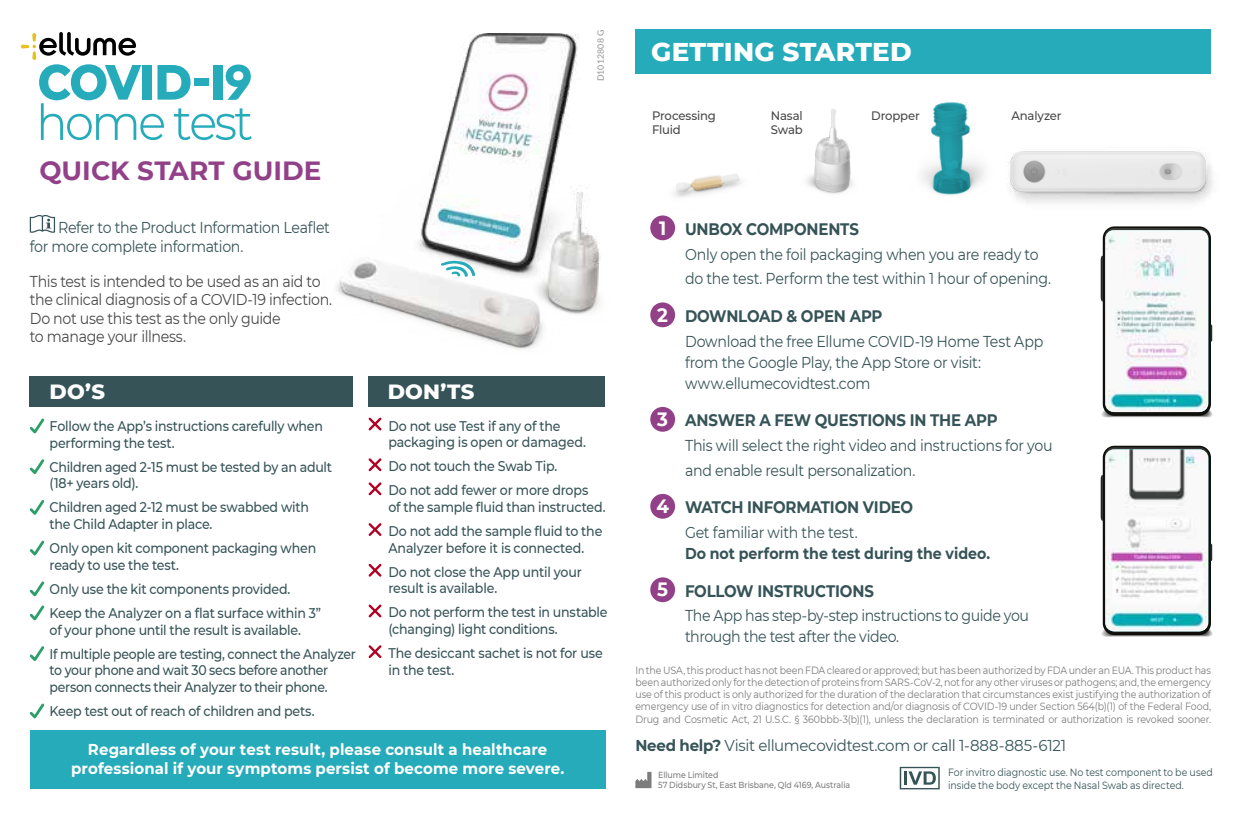
<style>
.page{position:relative;width:1241px;height:819px;background:#fff}
.page>*{position:absolute;margin:0;border:0;box-sizing:border-box;transform-origin:0 0}
.t1{font:700 26.25px "Montserrat";color:#924189}
.t2{font:800 26.25px "Montserrat";letter-spacing:.01em;color:#fff}
.t3{font:800 21px "Montserrat";letter-spacing:.005em;color:#fff}
.t4{font:700 19.25px "Montserrat";color:#fff;scale:.95 1}
.t5{font:700 16.62px "Montserrat";letter-spacing:-.01em;color:#365357;scale:.9 1}
.t6{font:15.75px/21px "Montserrat";letter-spacing:-.02em;color:#365357;scale:.9 1}
.t7{font:15.75px/18.4px "Montserrat";letter-spacing:-.025em;color:#484848;scale:.9 1}
.t8{font:700 15.75px/19.2px "Montserrat";letter-spacing:.005em;color:#fff;text-align:center;scale:.95 1}
.t9{font:15.75px "Montserrat";letter-spacing:-.02em;color:#365357;scale:.95 1}
.t10{font:700 15.75px "Montserrat";letter-spacing:-.005em;color:#365357;scale:.9 1}
.t11{font:500 14px/16.6px "Montserrat";letter-spacing:-.02em;color:#365357;scale:.9 1}
.t12{font:500 14px/24.2px "Montserrat";letter-spacing:-.02em;color:#365357;scale:.89 1}
.t13{font:500 12.25px/14px "Montserrat";letter-spacing:-.015em;color:#484848;scale:.95 1}
.t14{font:10.5px/12.2px "Montserrat";letter-spacing:-.015em;color:#7c7c7c;text-align:justify;scale:.9 1}
.t15{font:10.5px "Montserrat";letter-spacing:-.005em;color:#365357;scale:.9 1}
.t16{font:500 8.75px "Montserrat";color:#7c7c7c;scale:.9 1}
.t17{font:8.75px "Lato";letter-spacing:.01em;color:#939393}
.s1{font-weight:700}
</style>
<div class="page">
<svg style="left:21px;top:32px;width:231px;height:108px"></svg>
<img style="left:336px;top:34px;width:264px;height:315px">
<svg style="left:30px;top:215px;width:25px;height:18px"></svg>
<div style="left:30px;top:376px;width:323px;height:30px;background:#365357"></div>
<svg style="left:29px;top:418px;width:16px;height:16px"></svg>
<svg style="left:29px;top:459px;width:16px;height:16px"></svg>
<svg style="left:29px;top:500px;width:16px;height:15px"></svg>
<svg style="left:29px;top:540px;width:16px;height:16px"></svg>
<svg style="left:29px;top:581px;width:16px;height:40px"></svg>
<svg style="left:29px;top:646px;width:16px;height:15px"></svg>
<svg style="left:29px;top:703px;width:16px;height:16px"></svg>
<svg style="left:440px;top:259px;width:35px;height:18px"></svg>
<div style="left:368px;top:376px;width:237px;height:30px;background:#365357"></div>
<svg style="left:368px;top:417px;width:14px;height:14px"></svg>
<svg style="left:368px;top:458px;width:14px;height:14px"></svg>
<svg style="left:368px;top:482px;width:14px;height:14px"></svg>
<svg style="left:368px;top:523px;width:14px;height:13px"></svg>
<svg style="left:368px;top:563px;width:14px;height:14px"></svg>
<svg style="left:368px;top:604px;width:14px;height:14px"></svg>
<svg style="left:368px;top:645px;width:14px;height:14px"></svg>
<div style="left:30px;top:730px;width:575px;height:58px;background:#25abb9"></div>
<div style="left:635px;top:30px;width:575px;height:44px;background:#25abb9"></div>
<img style="left:806px;top:109px;width:47px;height:85px">
<img style="left:921px;top:102px;width:51px;height:93px">
<img style="left:972px;top:151px;width:241px;height:52px">
<img style="left:668px;top:174px;width:74px;height:43px">
<div style="left:650px;top:215px;width:25px;height:25px;background:#924189;border-radius:50%"></div>
<div style="left:650px;top:302px;width:25px;height:25px;background:#924189;border-radius:50%"></div>
<div style="left:650px;top:407px;width:25px;height:24px;background:#924189;border-radius:50%"></div>
<svg style="left:1100px;top:228px;width:112px;height:189px"></svg>
<img style="left:1104px;top:230px;width:103px;height:182px">
<div style="left:650px;top:494px;width:25px;height:24px;background:#924189;border-radius:50%"></div>
<div style="left:650px;top:577px;width:25px;height:25px;background:#924189;border-radius:50%"></div>
<svg style="left:1100px;top:447px;width:112px;height:189px"></svg>
<img style="left:1104px;top:449px;width:103px;height:182px">
<svg style="left:635px;top:771px;width:16px;height:17px"></svg>
<svg style="left:899px;top:766px;width:40px;height:23px"></svg>
<h3 class="t1" style="left:39px;top:152px;width:283px">QUICK START GUIDE</h3>
<p class="t6" style="left:58px;top:216px;width:303px">Refer to the Product Information Leaflet</p>
<p class="t6" style="left:30px;top:235px;width:239px">for more complete information.</p>
<p class="t7" style="left:30px;top:271px;width:337px">This test is intended to be used as an aid to the clinical diagnosis of a COVID-19 infection.<br>Do not use this test as the only guide<br>to manage your illness.</p>
<p class="t3" style="left:50px;top:376px;width:57px">DO’S</p>
<p class="t11" style="left:50px;top:417px;width:305px">Follow the App’s instructions carefully when performing the test.</p>
<p class="t11" style="left:50px;top:458px;width:315px">Children aged 2-15 must be tested by an adult (18+ years old).</p>
<p class="t11" style="left:50px;top:498px;width:289px">Children aged 2-12 must be swabbed with the Child Adapter in place.</p>
<p class="t11" style="left:50px;top:539px;width:298px">Only open kit component packaging when ready to use the test.</p>
<p class="t11" style="left:50px;top:580px;width:269px">Only use the kit components provided.</p>
<p class="t11" style="left:50px;top:604px;width:303px">Keep the Analyzer on a flat surface within 3”</p>
<p class="t11" style="left:50px;top:617px;width:342px;line-height:24.2px">of your phone until the result is available.<br>If multiple people are testing, connect the Analyzer</p>
<p class="t12" style="left:50px;top:657px;width:314px">to your phone and wait 30 secs before another</p>
<p class="t12" style="left:50px;top:674px;width:314px">person connects their Analyzer to their phone.<br>Keep test out of reach of children and pets.</p>
<p class="t17" style="left:594px;top:81px;width:53px;rotate:-90deg">D1012808 G</p>
<p class="t3" style="left:388px;top:376px;width:88px">DON’TS</p>
<p class="t11" style="left:388px;top:416px;width:221px">Do not use Test if any of the packaging is open or damaged.</p>
<p class="t11" style="left:388px;top:457px;width:189px">Do not touch the Swab Tip.</p>
<p class="t11" style="left:388px;top:481px;width:224px">Do not add fewer or more drops</p>
<p class="t11" style="left:388px;top:498px;width:243px">of the sample fluid than instructed.</p>
<p class="t11" style="left:388px;top:522px;width:239px">Do not add the sample fluid to the</p>
<p class="t11" style="left:388px;top:538px;width:219px">Analyzer before it is connected.</p>
<p class="t11" style="left:388px;top:563px;width:216px">Do not close the App until your result is available.</p>
<p class="t11" style="left:388px;top:603px;width:245px">Do not perform the test in unstable (changing) light conditions.</p>
<p class="t11" style="left:388px;top:644px;width:240px">The desiccant sachet is not for use in the test.</p>
<p class="t8" style="left:71px;top:739px;width:520px">Regardless of your test result, please consult a healthcare professional if your symptoms persist of become more severe.</p>
<p class="t2" style="left:651px;top:33px;width:262px">GETTING STARTED</p>
<p class="t13" style="left:652px;top:108px;width:69px">Processing</p>
<p class="t13" style="left:770px;top:108px;width:35px">Nasal<br>Swab</p>
<p class="t13" style="left:871px;top:108px;width:53px">Dropper</p>
<p class="t13" style="left:1011px;top:108px;width:54px">Analyzer</p>
<p class="t13" style="left:652px;top:122px;width:32px">Fluid</p>
<p class="t4" style="left:659px;top:214px;width:9px">1</p>
<h5 class="t5" style="left:685px;top:217px;width:195px">UNBOX COMPONENTS</h5>
<p class="t6" style="left:685px;top:241px;width:408px;line-height:24.5px">Only open the foil packaging when you are ready to do the test. Perform the test within 1 hour of opening.</p>
<p class="t4" style="left:657px;top:301px;width:13px">2</p>
<h5 class="t5" style="left:685px;top:304px;width:221px">DOWNLOAD &amp; OPEN APP</h5>
<p class="t6" style="left:685px;top:330px;width:399px">Download the free Ellume COVID-19 Home Test App from the Google Play, the App Store or visit: www.ellumecovidtest.com</p>
<p class="t4" style="left:657px;top:405px;width:13px">3</p>
<h5 class="t5" style="left:685px;top:408px;width:349px">ANSWER A FEW QUESTIONS IN THE APP</h5>
<p class="t6" style="left:685px;top:432px;width:410px;line-height:24.5px">This will select the right video and instructions for you and enable result personalization.</p>
<p class="t4" style="left:656px;top:492px;width:15px">4</p>
<h5 class="t5" style="left:685px;top:495px;width:255px">WATCH INFORMATION VIDEO</h5>
<p class="t6" style="left:685px;top:521px;width:193px">Get familiar with the test.</p>
<p class="t10" style="left:685px;top:542px;width:340px">Do not perform the test during the video.</p>
<p class="t4" style="left:657px;top:575px;width:13px">5</p>
<h5 class="t5" style="left:685px;top:579px;width:211px">FOLLOW INSTRUCTIONS</h5>
<p class="t6" style="left:685px;top:604px;width:384px">The App has step-by-step instructions to guide you through the test after the video.</p>
<p class="t14" style="left:635px;top:663px;width:641px">In the USA, this product has not been FDA cleared or approved; but has been authorized by FDA under an EUA. This product has been authorized only for the detection of proteins from SARS-CoV-2, not for any other viruses or pathogens; and, the emergency use of this product is only authorized for the duration of the declaration that circumstances exist justifying the authorization of emergency use of in vitro diagnostics for detection and/or diagnosis of COVID-19 under Section 564(b)(1) of the Federal Food, Drug and Cosmetic Act, 21 U.S.C. § 360bbb-3(b)(1), unless the declaration is terminated or authorization is revoked sooner.</p>
<p class="t9" style="left:635px;top:734px;width:455px"><span class="s1">Need help?</span> Visit ellumecovidtest.com or call 1-888-885-6121</p>
<p class="t16" style="left:658px;top:768px;width:68px">Ellume Limited</p>
<p class="t15" style="left:947px;top:764px;width:296px">For invitro diagnostic use. No test component to be used</p>
<p class="t16" style="left:658px;top:779px;width:215px">57 Didsbury St, East Brisbane, Qld 4169, Australia</p>
<p class="t15" style="left:947px;top:777px;width:264px">inside the body except the Nasal Swab as directed.</p>
</div>
